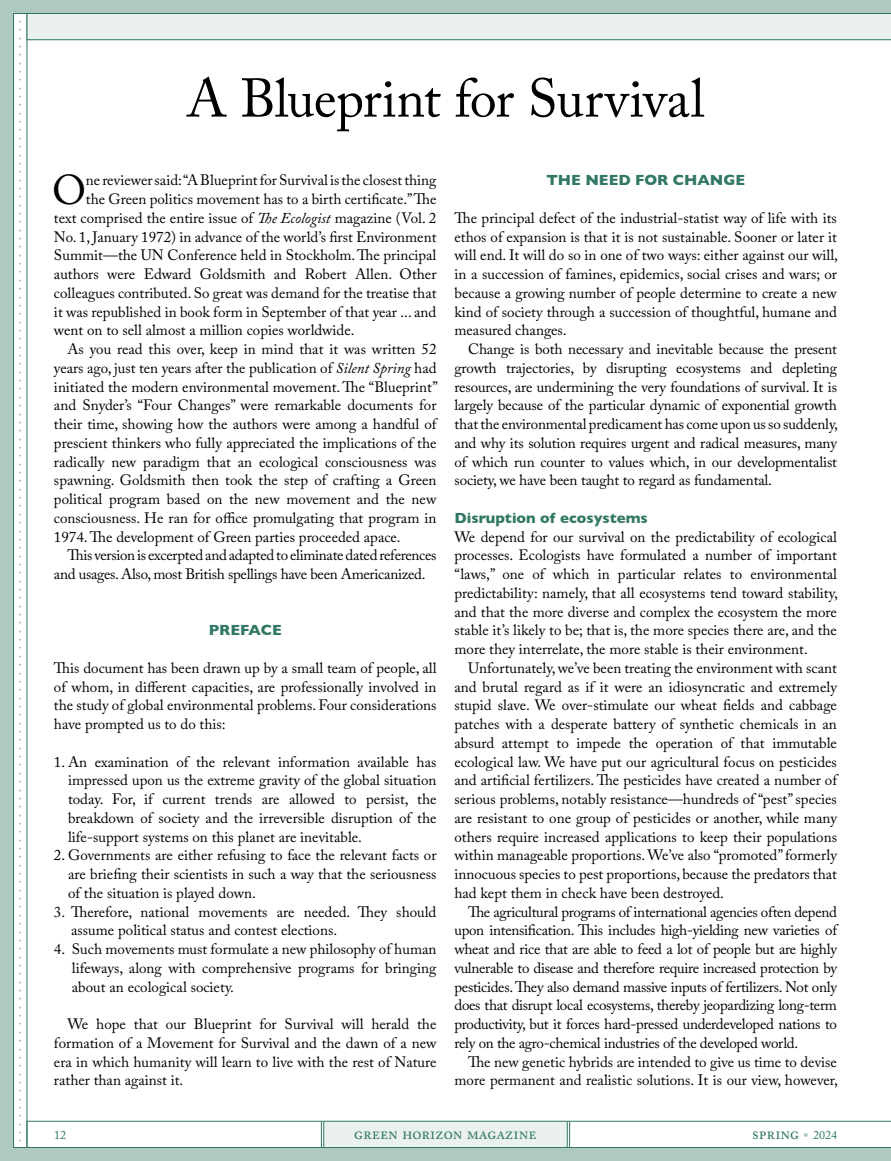
<style>
.page{position:relative;width:891px;height:1161px;background:#adc9c1}
.page>*{position:absolute;margin:0;border:0;box-sizing:border-box;transform-origin:0 0}
.t1{font:54px "Adobe Caslon Pro";letter-spacing:-.01em;color:#000}
.t2{font:41.4px "Adobe Caslon Pro";color:#000}
.t3{font:16.5px "Adobe Caslon Pro";color:#317764}
.t4{font:15px/18.8px "Adobe Caslon Pro";color:#000;text-align:justify}
.t5{font:15px "Gill Sans";color:#98bbb1}
.t6{font:15px "Adobe Caslon Pro";letter-spacing:-.02em;color:#000}
.t7{font:700 15px "Gill Sans";color:#317764}
.t8{font:12px "Adobe Caslon Pro";color:#317764}
.s1{font-style:italic}
.s2{color:#adc9c1}
.s3{font-size:12px}
</style>
<div class="page">
<div style="left:27px;top:40px;width:864px;height:1108px;background:#fff"></div>
<div style="left:14px;top:14px;width:13px;height:1134px;background:#fff"></div>
<div style="left:13px;top:13px;width:14px;height:1135px;border:1px solid #317764"></div>
<svg style="left:27px;top:13px;width:864px;height:27px;background:#dde8e5"></svg>
<svg style="left:27px;top:1121px;width:864px;height:27px"></svg>
<p class="t5" style="left:33px;top:20px;width:1124px;rotate:90deg">. . . . . . . . . . . . . . . . . . . . . . . . . . . . . . . . . . . . . . . . . . . . . . . . . . . . . . . . . . . . . . . . . . . . . . . . . . . . . . . . . . . . . . . . . . . . . . . . . . . . . . . . . . . . . . . . . . . . . . . . . . . . . . . . . . . . . . .</p>
<h1 class="t1" style="left:187px;top:66px;width:519px">A Blueprint for Survival</h1>
<h2 class="t2" style="left:52px;top:165px;width:35px">O</h2>
<p class="t4" style="left:86px;top:171px;width:352px">ne reviewer said: “A Blueprint for Survival is the closest thing</p>
<p class="t4" style="left:86px;top:189px;width:352px">the Green politics movement has to a birth certificate.” The</p>
<p class="t4" style="left:54px;top:208px;width:384px">text comprised the entire issue of <span class="s1">The Ecologist</span> magazine (Vol. 2</p>
<p class="t4" style="left:54px;top:227px;width:384px">No. 1, January 1972) in advance of the world’s first Environment</p>
<p class="t4" style="left:54px;top:246px;width:384px">Summit—the UN Conference held in Stockholm. The principal</p>
<p class="t4" style="left:54px;top:264px;width:384px">authors were Edward Goldsmith and Robert Allen. Other</p>
<p class="t4" style="left:54px;top:283px;width:384px">colleagues contributed. So great was demand for the treatise that</p>
<p class="t4" style="left:54px;top:302px;width:384px">it was republished in book form in September of that year ... and</p>
<p class="t4" style="left:54px;top:321px;width:302px">went on to sell almost a million copies worldwide.</p>
<p class="t4" style="left:67px;top:339px;width:371px">As you read this over, keep in mind that it was written 52</p>
<p class="t4" style="left:54px;top:358px;width:384px">years ago, just ten years after the publication of <span class="s1">Silent Spring</span> had</p>
<p class="t4" style="left:54px;top:377px;width:385px">initiated the modern environmental movement. The “Blueprint”</p>
<p class="t4" style="left:54px;top:396px;width:384px">and Snyder’s “Four Changes” were remarkable documents for</p>
<p class="t4" style="left:54px;top:414px;width:384px">their time, showing how the authors were among a handful of</p>
<p class="t4" style="left:54px;top:433px;width:384px">prescient thinkers who fully appreciated the implications of the</p>
<p class="t4" style="left:54px;top:452px;width:384px">radically new paradigm that an ecological consciousness was</p>
<p class="t4" style="left:54px;top:471px;width:384px">spawning. Goldsmith then took the step of crafting a Green</p>
<p class="t4" style="left:54px;top:489px;width:384px">political program based on the new movement and the new</p>
<p class="t4" style="left:54px;top:508px;width:384px">consciousness. He ran for office promulgating that program in</p>
<p class="t4" style="left:54px;top:527px;width:348px">1974. The development of Green parties proceeded apace.</p>
<p class="t4" style="left:67px;top:546px;width:370px">This version is excerpted and adapted to eliminate dated references</p>
<p class="t6" style="left:54px;top:565px;width:373px">and usages. Also, most British spellings have been Americanized.</p>
<p class="t7" style="left:209px;top:618px;width:75px">PREFACE</p>
<p class="t4" style="left:54px;top:658px;width:384px">This document has been drawn up by a small team of people, all of whom, in different capacities, are professionally involved in the study of global environmental problems. Four considerations have prompted us to do this:</p>
<p class="t4" style="left:68px;top:752px;width:370px;text-indent:-14px">1. An examination of the relevant information available has impressed upon us the extreme gravity of the global situation today. For, if current trends are allowed to persist, the breakdown of society and the irreversible disruption of the life-support systems on this planet are inevitable.</p>
<p class="t4" style="left:68px;top:846px;width:370px;text-indent:-14px">2. Governments are either refusing to face the relevant facts or are briefing their scientists in such a way that the seriousness of the situation is played down.</p>
<p class="t4" style="left:71px;top:902px;width:367px;text-indent:-17px">3. Therefore, national movements are needed. They should assume political status and contest elections.</p>
<p class="t4" style="left:72px;top:939px;width:366px;text-indent:-18px">4. Such movements must formulate a new philosophy of human lifeways, along with comprehensive programs for bringing about an ecological society.</p>
<p class="t4" style="left:54px;top:1014px;width:384px;text-indent:14px">We hope that our Blueprint for Survival will herald the formation of a Movement for Survival and the dawn of a new era in which humanity will learn to live with the rest of Nature rather than against it.</p>
<p class="t7" style="left:546px;top:168px;width:200px">THE NEED FOR CHANGE</p>
<p class="t4" style="left:455px;top:208px;width:385px">The principal defect of the industrial-statist way of life with its ethos of expansion is that it is not sustainable. Sooner or later it will end. It will do so in one of two ways: either against our will, in a succession of famines, epidemics, social crises and wars; or because a growing number of people determine to create a new kind of society through a succession of thoughtful, humane and measured changes.</p>
<p class="t4" style="left:455px;top:339px;width:385px;text-indent:13px">Change is both necessary and inevitable because the present growth trajectories, by disrupting ecosystems and depleting resources, are undermining the very foundations of survival. It is largely because of the particular dynamic of exponential growth that the environmental predicament has come upon us so suddenly, and why its solution requires urgent and radical measures, many of which run counter to values which, in our developmentalist society, we have been taught to regard as fundamental.</p>
<p class="t7" style="left:455px;top:506px;width:195px">Disruption of ecosystems</p>
<p class="t4" style="left:455px;top:527px;width:385px">We depend for our survival on the predictability of ecological processes. Ecologists have formulated a number of important “laws,” one of which in particular relates to environmental predictability: namely, that all ecosystems tend toward stability, and that the more diverse and complex the ecosystem the more stable it’s likely to be; that is, the more species there are, and the more they interrelate, the more stable is their environment.</p>
<p class="t4" style="left:455px;top:658px;width:384px;text-indent:13px">Unfortunately, we’ve been treating the environment with scant and brutal regard as if it were an idiosyncratic and extremely stupid slave. We over-stimulate our wheat fields and cabbage patches with a desperate battery of synthetic chemicals in an absurd attempt to impede the operation of that immutable ecological law. We have put our agricultural focus on pesticides and artificial fertilizers. The pesticides have created a number of serious problems, notably resistance—hundreds of “pest” species are resistant to one group of pesticides or another, while many others require increased applications to keep their populations within manageable proportions. We’ve also “promoted” formerly innocuous species to pest proportions, because the predators that had kept them in check have been destroyed.</p>
<p class="t4" style="left:455px;top:902px;width:384px;text-indent:13px">The agricultural programs of international agencies often depend upon intensification. This includes high-yielding new varieties of wheat and rice that are able to feed a lot of people but are highly vulnerable to disease and therefore require increased protection by pesticides. They also demand massive inputs of fertilizers. Not only does that disrupt local ecosystems, thereby jeopardizing long-term productivity, but it forces hard-pressed underdeveloped nations to rely on the agro-chemical industries of the developed world.</p>
<p class="t4" style="left:455px;top:1052px;width:385px;text-align:right">The new genetic hybrids are intended to give us time to devise more permanent and realistic solutions. It is our view, however,</p>
<p class="t8" style="left:54px;top:1128px;width:13px">12</p>
<p class="t3" style="left:354px;top:1124px;width:184px">green horizon magazine</p>
<p class="t3" style="left:752px;top:1124px;width:86px">spring <span class="s2">•</span> <span class="s3">2024</span></p>
</div>
